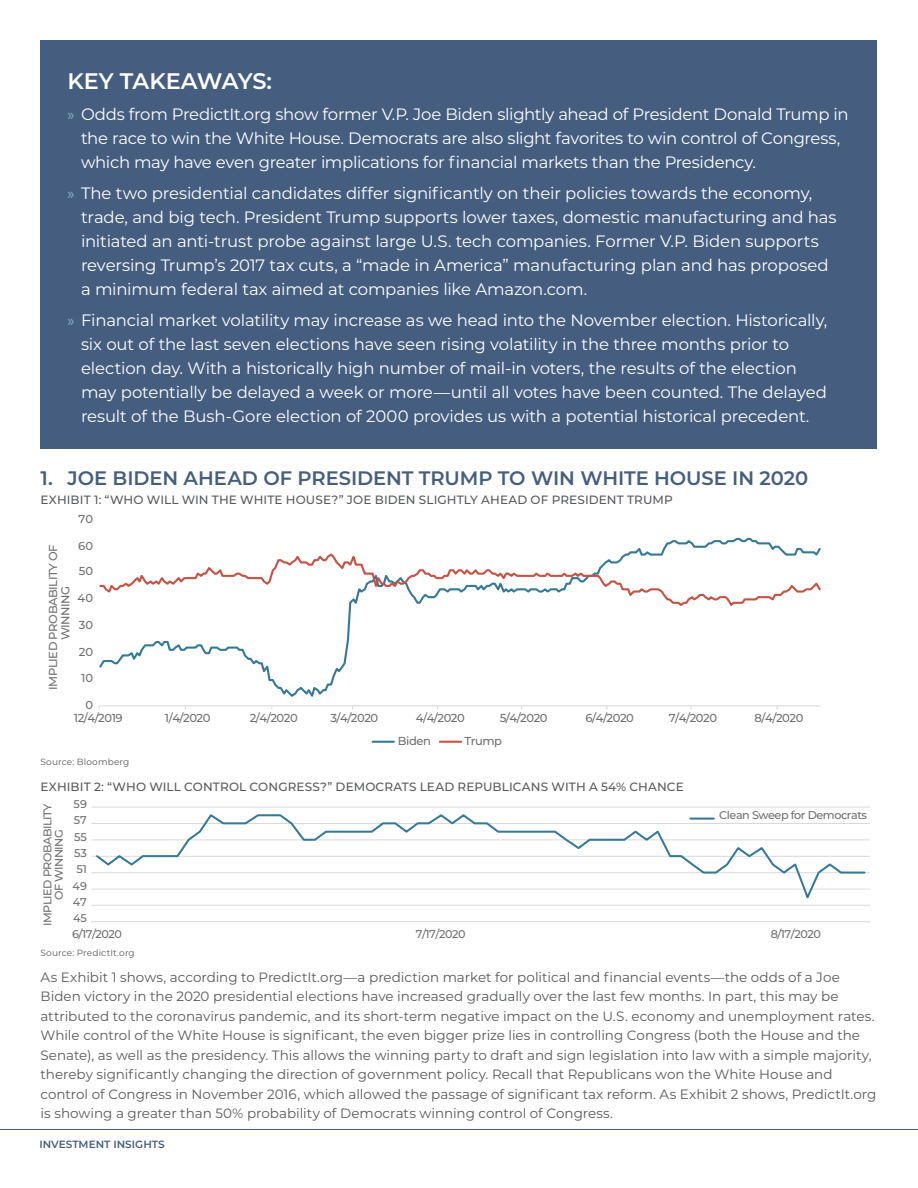
<style>
.page{position:relative;width:918px;height:1188px;background:#fff}
.page>*{position:absolute;margin:0;border:0;box-sizing:border-box;transform-origin:0 0}
.Headline{font:600 22.5px "Montserrat";letter-spacing:-.01em;color:#fff}
.Subhead{font:600 19.5px "Montserrat";letter-spacing:-.005em;color:#455e80}
.t1{font:16.5px/24px "Montserrat";letter-spacing:-.015em;color:#fff}
.Body{font:13.5px/19.5px "Montserrat";color:#58595b}
.t2{font:500 12px "Montserrat";letter-spacing:.01em;color:#58595b}
.t3{font:500 11.55px/12.3px "Montserrat";letter-spacing:-.04em;color:#6e6f71}
.t4{font:500 11.25px/11.6px "Montserrat";letter-spacing:-.04em;color:#6e6f71;text-align:center}
.t5{font:600 10.5px "Montserrat";color:#455e80}
.Legalese{font:9px "Montserrat";letter-spacing:.015em;color:#58595b}
.s1{font-family:"Myriad Pro";color:#8badc3}
</style>
<div class="page">
<div style="left:40px;top:40px;width:838px;height:409px;background:#455e80"></div>
<hr style="left:99px;top:705px;width:722px;height:1px;background:#dad9d9">
<svg style="left:99px;top:537px;width:722px;height:160px"></svg>
<svg style="left:99px;top:551px;width:722px;height:57px"></svg>
<hr style="left:373px;top:741px;width:21px;height:2px;background:#367898">
<hr style="left:440px;top:741px;width:21px;height:2px;background:#c65244">
<hr style="left:91px;top:905px;width:779px;height:1px;background:#dad9d9">
<hr style="left:91px;top:889px;width:779px;height:1px;background:#dad9d9">
<hr style="left:91px;top:872px;width:779px;height:1px;background:#dad9d9">
<hr style="left:91px;top:856px;width:779px;height:1px;background:#dad9d9">
<hr style="left:91px;top:840px;width:779px;height:1px;background:#dad9d9">
<hr style="left:91px;top:823px;width:779px;height:1px;background:#dad9d9">
<hr style="left:91px;top:807px;width:779px;height:1px;background:#dad9d9">
<hr style="left:91px;top:921px;width:779px;height:1px;background:#dad9d9">
<svg style="left:94px;top:814px;width:773px;height:85px"></svg>
<hr style="left:690px;top:818px;width:24px;height:2px;background:#367898">
<hr style="left:0;top:1129px;width:918px;height:1px;background:#455e80">
<p class="Headline" style="left:68px;top:65px;width:206px">KEY TAKEAWAYS:</p>
<p class="t1" style="left:81px;top:102px;width:769px;text-indent:-14px"><span class="s1">»</span> Odds from PredictIt.org show former V.P. Joe Biden slightly ahead of President Donald Trump in the race to win the White House. Democrats are also slight favorites to win control of Congress, which may have even greater implications for financial markets than the Presidency.</p>
<p class="t1" style="left:81px;top:180px;width:757px;text-indent:-14px"><span class="s1">»</span> The two presidential candidates differ significantly on their policies towards the economy, trade, and big tech. President Trump supports lower taxes, domestic manufacturing and has initiated an anti-trust probe against large U.S. tech companies. Former V.P. Biden supports reversing Trump’s 2017 tax cuts, a “made in America” manufacturing plan and has proposed a minimum federal tax aimed at companies like Amazon.com.</p>
<p class="t1" style="left:81px;top:307px;width:748px;text-indent:-14px"><span class="s1">»</span> Financial market volatility may increase as we head into the November election. Historically, six out of the last seven elections have seen rising volatility in the three months prior to election day. With a historically high number of mail-in voters, the results of the election may potentially be delayed a week or more—until all votes have been counted. The delayed result of the Bush-Gore election of 2000 provides us with a potential historical precedent.</p>
<h1 class="Subhead" style="left:40px;top:465px;width:769px">1. JOE BIDEN AHEAD OF PRESIDENT TRUMP TO WIN WHITE HOUSE IN 2020</h1>
<p class="t2" style="left:40px;top:492px;width:634px">EXHIBIT 1: “WHO WILL WIN THE WHITE HOUSE?” JOE BIDEN SLIGHTLY AHEAD OF PRESIDENT TRUMP</p>
<p class="t3" style="left:47px;top:640px;width:97px;text-indent:-49px;rotate:-90deg">IMPLIED PROBABILITY OF<br>WINNING</p>
<p class="t3" style="left:78px;top:512px;width:16px">70</p>
<p class="t3" style="left:78px;top:539px;width:16px">60</p>
<p class="t3" style="left:79px;top:565px;width:16px">50</p>
<p class="t3" style="left:78px;top:591px;width:17px">40</p>
<p class="t3" style="left:79px;top:618px;width:16px">30</p>
<p class="t3" style="left:79px;top:645px;width:16px">20</p>
<p class="t3" style="left:81px;top:671px;width:13px">10</p>
<p class="t3" style="left:85px;top:698px;width:9px">0</p>
<p class="t3" style="left:74px;top:711px;width:50px">12/4/2019</p>
<p class="t3" style="left:165px;top:711px;width:47px">1/4/2020</p>
<p class="t3" style="left:250px;top:711px;width:49px">2/4/2020</p>
<p class="t3" style="left:330px;top:711px;width:49px">3/4/2020</p>
<p class="t3" style="left:416px;top:711px;width:51px">4/4/2020</p>
<p class="t3" style="left:500px;top:711px;width:49px">5/4/2020</p>
<p class="t3" style="left:585px;top:711px;width:50px">6/4/2020</p>
<p class="t3" style="left:669px;top:711px;width:50px">7/4/2020</p>
<p class="t3" style="left:755px;top:711px;width:50px">8/4/2020</p>
<p class="t3" style="left:398px;top:734px;width:34px">Biden</p>
<p class="t3" style="left:464px;top:734px;width:39px">Trump</p>
<p class="Legalese" style="left:40px;top:756px;width:90px">Source: Bloomberg</p>
<p class="t2" style="left:40px;top:778px;width:645px">EXHIBIT 2: “WHO WILL CONTROL CONGRESS?” DEMOCRATS LEAD REPUBLICANS WITH A 54% CHANCE</p>
<p class="t4" style="left:74px;top:798px;width:15px">59</p>
<p class="t4" style="left:41px;top:926px;width:124px;rotate:-90deg">IMPLIED PROBABILITY<br>OF WINNING</p>
<p class="t4" style="left:719px;top:809px;width:149px">Clean Sweep for Democrats</p>
<p class="Legalese" style="left:40px;top:946px;width:96px">Source: PredictIt.org</p>
<p class="Body" style="left:40px;top:967px;width:837px">As Exhibit 1 shows, according to PredictIt.org—a prediction market for political and financial events—the odds of a Joe Biden victory in the 2020 presidential elections have increased gradually over the last few months. In part, this may be attributed to the coronavirus pandemic, and its short-term negative impact on the U.S. economy and unemployment rates.<br>While control of the White House is significant, the even bigger prize lies in controlling Congress (both the House and the Senate), as well as the presidency. This allows the winning party to draft and sign legislation into law with a simple majority, thereby significantly changing the direction of government policy. Recall that Republicans won the White House and control of Congress in November 2016, which allowed the passage of significant tax reform. As Exhibit 2 shows, PredictIt.org is showing a greater than 50% probability of Democrats winning control of Congress.</p>
<p class="t5" style="left:40px;top:1136px;width:127px">INVESTMENT INSIGHTS</p>
<p class="t4" style="left:74px;top:814px;width:15px">57</p>
<p class="t4" style="left:74px;top:830px;width:14px">55</p>
<p class="t4" style="left:74px;top:847px;width:14px">53</p>
<p class="t4" style="left:76px;top:863px;width:12px">51</p>
<p class="t4" style="left:73px;top:879px;width:16px">49</p>
<p class="t4" style="left:73px;top:896px;width:16px">47</p>
<p class="t4" style="left:73px;top:912px;width:15px">45</p>
<p class="t4" style="left:72px;top:927px;width:51px">6/17/2020</p>
<p class="t4" style="left:416px;top:927px;width:51px">7/17/2020</p>
<p class="t4" style="left:771px;top:927px;width:52px">8/17/2020</p>
</div>
